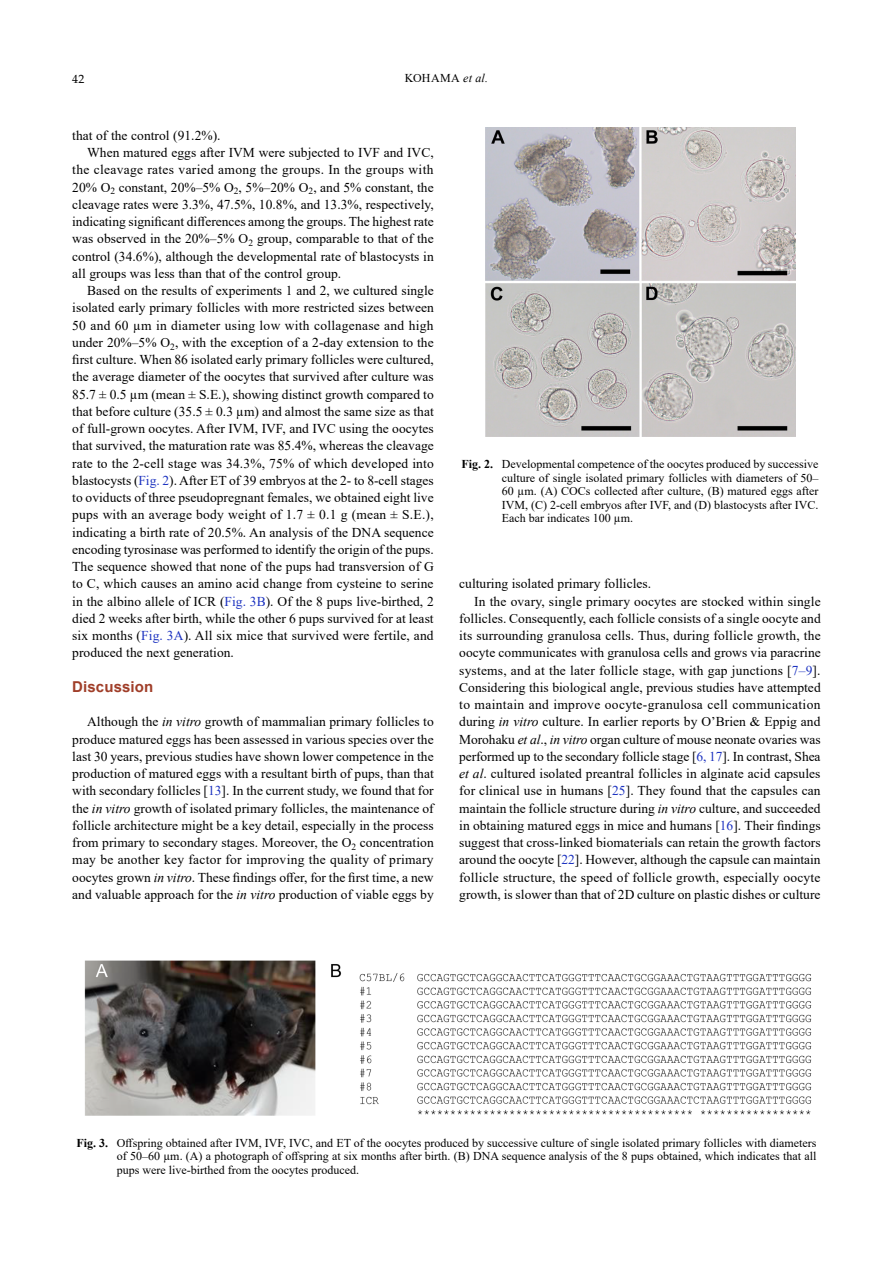
<style>
.page{position:relative;width:893px;height:1263px;background:#fff}
.page>*{position:absolute;margin:0;border:0;box-sizing:border-box;transform-origin:0 0}
.t1{font:700 15px "Arial";letter-spacing:.01em;color:#a03e29}
.t2{font:13.5px/17.2px "Times New Roman";color:#000;text-align:justify}
.t3{font:13.5px "Times New Roman";letter-spacing:.02em;color:#000}
.t4{font:13.5px "Times New Roman";letter-spacing:.025em;color:#000}
.t5{font:12px/13.5px "Times New Roman";color:#000;text-align:justify}
.t6{font:12px "Palatino Linotype";color:#000}
.s1{font-style:italic}
.s2{color:#1c32c0}
.s3{font-weight:700}
</style>
<div class="page">
<img style="left:486px;top:128px;width:309px;height:309px">
<img style="left:84px;top:960px;width:728px;height:155px">
<p class="t6" style="left:72px;top:70px;width:14px">42</p>
<p class="t5" style="left:405px;top:71px;width:85px">KOHAMA <span class="s1">et al.</span></p>
<p class="t2" style="left:72px;top:126px;width:150px">that of the control (91.2%).</p>
<p class="t2" style="left:87px;top:143px;width:348px">When matured eggs after IVM were subjected to IVF and IVC,</p>
<p class="t3" style="left:72px;top:160px;width:363px">the cleavage rates varied among the groups. In the groups with</p>
<p class="t2" style="left:72px;top:178px;width:363px">20% O<sub>2</sub> constant, 20%–5% O<sub>2</sub>, 5%–20% O<sub>2</sub>, and 5% constant, the</p>
<p class="t2" style="left:72px;top:195px;width:363px">cleavage rates were 3.3%, 47.5%, 10.8%, and 13.3%, respectively,</p>
<p class="t2" style="left:72px;top:212px;width:363px">indicating significant differences among the groups. The highest rate</p>
<p class="t2" style="left:72px;top:230px;width:363px">was observed in the 20%–5% O<sub>2</sub> group, comparable to that of the</p>
<p class="t2" style="left:72px;top:247px;width:363px">control (34.6%), although the developmental rate of blastocysts in</p>
<p class="t2" style="left:72px;top:264px;width:271px">all groups was less than that of the control group.</p>
<p class="t2" style="left:87px;top:281px;width:348px">Based on the results of experiments 1 and 2, we cultured single</p>
<p class="t2" style="left:72px;top:299px;width:363px">isolated early primary follicles with more restricted sizes between</p>
<p class="t3" style="left:72px;top:316px;width:363px">50 and 60 µm in diameter using low with collagenase and high</p>
<p class="t2" style="left:72px;top:333px;width:363px">under 20%–5% O<sub>2</sub>, with the exception of a 2-day extension to the</p>
<p class="t2" style="left:72px;top:350px;width:363px">first culture. When 86 isolated early primary follicles were cultured,</p>
<p class="t2" style="left:72px;top:368px;width:363px">the average diameter of the oocytes that survived after culture was</p>
<p class="t2" style="left:72px;top:385px;width:363px">85.7 ± 0.5 µm (mean ± S.E.), showing distinct growth compared to</p>
<p class="t2" style="left:72px;top:402px;width:363px">that before culture (35.5 ± 0.3 µm) and almost the same size as that</p>
<p class="t2" style="left:72px;top:419px;width:363px">of full-grown oocytes. After IVM, IVF, and IVC using the oocytes</p>
<p class="t2" style="left:72px;top:437px;width:363px">that survived, the maturation rate was 85.4%, whereas the cleavage</p>
<p class="t2" style="left:72px;top:454px;width:363px">rate to the 2-cell stage was 34.3%, 75% of which developed into</p>
<p class="t2" style="left:72px;top:471px;width:363px">blastocysts (<span class="s2">Fig. 2</span>). After ET of 39 embryos at the 2- to 8-cell stages</p>
<p class="t2" style="left:72px;top:489px;width:363px">to oviducts of three pseudopregnant females, we obtained eight live</p>
<p class="t2" style="left:72px;top:506px;width:363px">pups with an average body weight of 1.7 ± 0.1 g (mean ± S.E.),</p>
<p class="t2" style="left:72px;top:523px;width:363px">indicating a birth rate of 20.5%. An analysis of the DNA sequence</p>
<p class="t2" style="left:72px;top:540px;width:363px">encoding tyrosinase was performed to identify the origin of the pups.</p>
<p class="t2" style="left:72px;top:558px;width:363px">The sequence showed that none of the pups had transversion of G</p>
<p class="t2" style="left:72px;top:575px;width:363px">to C, which causes an amino acid change from cysteine to serine</p>
<p class="t2" style="left:72px;top:592px;width:363px">in the albino allele of ICR (<span class="s2">Fig. 3B</span>). Of the 8 pups live-birthed, 2</p>
<p class="t2" style="left:72px;top:609px;width:363px">died 2 weeks after birth, while the other 6 pups survived for at least</p>
<p class="t2" style="left:72px;top:627px;width:363px">six months (<span class="s2">Fig. 3A</span>). All six mice that survived were fertile, and</p>
<p class="t2" style="left:72px;top:644px;width:163px">produced the next generation.</p>
<p class="t1" style="left:72px;top:676px;width:83px">Discussion</p>
<p class="t2" style="left:72px;top:713px;width:363px;text-indent:15px">Although the <span class="s1">in vitro</span> growth of mammalian primary follicles to produce matured eggs has been assessed in various species over the last 30 years, previous studies have shown lower competence in the production of matured eggs with a resultant birth of pups, than that with secondary follicles [<span class="s2">13</span>]. In the current study, we found that for the <span class="s1">in vitro</span> growth of isolated primary follicles, the maintenance of follicle architecture might be a key detail, especially in the process from primary to secondary stages. Moreover, the O<sub>2</sub> concentration may be another key factor for improving the quality of primary oocytes grown <span class="s1">in vitro</span>. These findings offer, for the first time, a new and valuable approach for the <span class="s1">in vitro</span> production of viable eggs by</p>
<p class="t5" style="left:502px;top:457px;width:318px;text-indent:-40px"><span class="s3">Fig. 2.</span> Developmental competence of the oocytes produced by successive culture of single isolated primary follicles with diameters of 50– 60 µm. (A) COCs collected after culture, (B) matured eggs after IVM, (C) 2-cell embryos after IVF, and (D) blastocysts after IVC.<br>Each bar indicates 100 µm.</p>
<p class="t2" style="left:459px;top:575px;width:193px">culturing isolated primary follicles.</p>
<p class="t2" style="left:474px;top:592px;width:348px">In the ovary, single primary oocytes are stocked within single</p>
<p class="t2" style="left:459px;top:609px;width:363px">follicles. Consequently, each follicle consists of a single oocyte and</p>
<p class="t2" style="left:459px;top:626px;width:363px">its surrounding granulosa cells. Thus, during follicle growth, the</p>
<p class="t2" style="left:459px;top:644px;width:363px">oocyte communicates with granulosa cells and grows via paracrine</p>
<p class="t2" style="left:459px;top:661px;width:363px">systems, and at the later follicle stage, with gap junctions [<span class="s2">7–9</span>].</p>
<p class="t2" style="left:459px;top:678px;width:363px">Considering this biological angle, previous studies have attempted</p>
<p class="t4" style="left:459px;top:695px;width:363px">to maintain and improve oocyte-granulosa cell communication</p>
<p class="t2" style="left:459px;top:713px;width:363px">during <span class="s1">in vitro</span> culture. In earlier reports by O’Brien &amp; Eppig and</p>
<p class="t2" style="left:459px;top:730px;width:363px">Morohaku <span class="s1">et al</span>., <span class="s1">in vitro</span> organ culture of mouse neonate ovaries was</p>
<p class="t2" style="left:459px;top:747px;width:363px">performed up to the secondary follicle stage [<span class="s2">6, 17</span>]. In contrast, Shea</p>
<p class="t2" style="left:459px;top:765px;width:363px"><span class="s1">et al</span>. cultured isolated preantral follicles in alginate acid capsules</p>
<p class="t2" style="left:459px;top:782px;width:363px">for clinical use in humans [<span class="s2">25</span>]. They found that the capsules can</p>
<p class="t2" style="left:459px;top:799px;width:363px">maintain the follicle structure during <span class="s1">in vitro</span> culture, and succeeded</p>
<p class="t2" style="left:459px;top:816px;width:363px">in obtaining matured eggs in mice and humans [<span class="s2">16</span>]. Their findings</p>
<p class="t2" style="left:459px;top:834px;width:363px">suggest that cross-linked biomaterials can retain the growth factors</p>
<p class="t2" style="left:459px;top:851px;width:363px">around the oocyte [<span class="s2">22</span>]. However, although the capsule can maintain</p>
<p class="t2" style="left:459px;top:868px;width:363px">follicle structure, the speed of follicle growth, especially oocyte</p>
<p class="t2" style="left:459px;top:885px;width:363px">growth, is slower than that of 2D culture on plastic dishes or culture</p>
<p class="t5" style="left:117px;top:1135px;width:701px;text-indent:-40px"><span class="s3">Fig. 3.</span> Offspring obtained after IVM, IVF, IVC, and ET of the oocytes produced by successive culture of single isolated primary follicles with diameters of 50–60 µm. (A) a photograph of offspring at six months after birth. (B) DNA sequence analysis of the 8 pups obtained, which indicates that all pups were live-birthed from the oocytes produced.</p>
</div>
